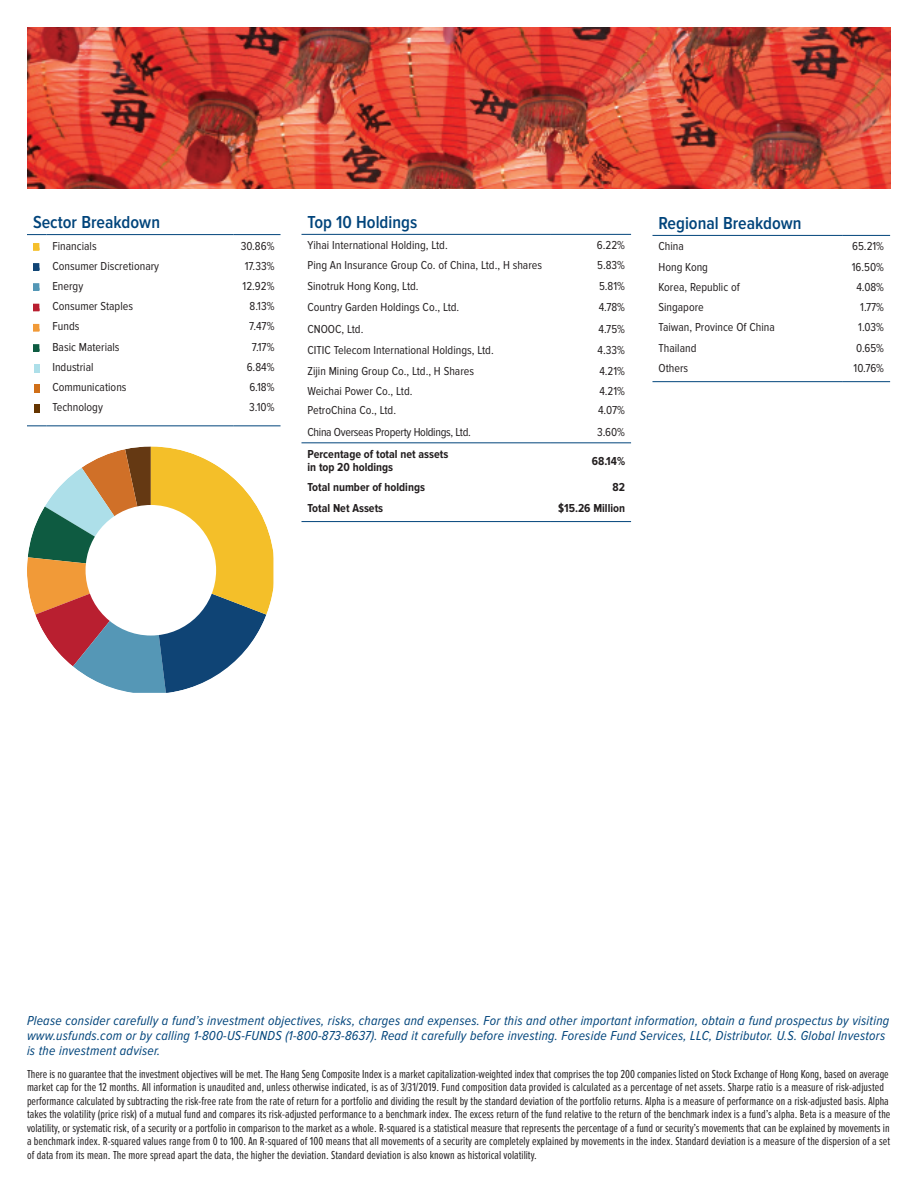
<style>
.page{position:relative;width:918px;height:1188px;background:#fff}
.page>*{position:absolute;margin:0;border:0;box-sizing:border-box;transform-origin:0 0}
.Blue_header{font:600 18px "Proxima Nova Cond";color:#00447b}
.small_disclosure{font:italic 13.5px/15px "Proxima Nova Cond";letter-spacing:.015em;color:#00447b}
.small_disclosure-2{font:12px/13.5px "Proxima Nova Ex Cn";letter-spacing:.005em;color:#231f20}
.table_copy{font:12px "Proxima Nova Cond";color:#231f20}
.table_copy-2{font:700 12px/13.5px "Proxima Nova Cond";color:#231f20}
.table_copy-3{font:12px "Proxima Nova Cond";letter-spacing:-.025em;color:#231f20}
</style>
<div class="page">
<img style="left:27px;top:27px;width:864px;height:162px">
<svg style="left:27px;top:234px;width:19px;height:1px"></svg>
<hr style="left:46px;top:234px;width:187px;height:1px;background:#00447b">
<hr style="left:233px;top:234px;width:48px;height:1px;background:#00447b">
<svg style="left:27px;top:425px;width:19px;height:1px"></svg>
<hr style="left:46px;top:425px;width:187px;height:1px;background:#00447b">
<hr style="left:233px;top:425px;width:48px;height:1px;background:#00447b">
<hr style="left:652px;top:235px;width:191px;height:1px;background:#00447b">
<hr style="left:843px;top:235px;width:47px;height:1px;background:#00447b">
<hr style="left:652px;top:381px;width:191px;height:1px;background:#00447b">
<hr style="left:843px;top:381px;width:47px;height:1px;background:#00447b">
<hr style="left:302px;top:521px;width:249px;height:1px;background:#00447b">
<hr style="left:551px;top:521px;width:80px;height:1px;background:#00447b">
<hr style="left:302px;top:443px;width:249px;height:1px;background:#00447b">
<hr style="left:551px;top:443px;width:80px;height:1px;background:#00447b">
<hr style="left:302px;top:234px;width:249px;height:1px;background:#00447b">
<hr style="left:551px;top:234px;width:80px;height:1px;background:#00447b">
<svg style="left:34px;top:243px;width:5px;height:8px"></svg>
<svg style="left:34px;top:304px;width:5px;height:7px"></svg>
<svg style="left:34px;top:283px;width:5px;height:8px"></svg>
<svg style="left:34px;top:263px;width:5px;height:8px"></svg>
<div style="left:34px;top:384px;width:5px;height:9px;background:#d06f18"></div>
<div style="left:34px;top:365px;width:5px;height:8px;background:#addfe9"></div>
<svg style="left:34px;top:344px;width:5px;height:8px"></svg>
<svg style="left:34px;top:324px;width:5px;height:8px"></svg>
<div style="left:34px;top:404px;width:5px;height:8px;background:#653500"></div>
<svg style="left:27px;top:446px;width:246px;height:247px"></svg>
<p class="Blue_header" style="left:33px;top:212px;width:129px">Sector Breakdown</p>
<p class="table_copy" style="left:52px;top:239px;width:46px">Financials</p>
<p class="table_copy" style="left:241px;top:239px;width:35px">30.86%</p>
<p class="table_copy" style="left:52px;top:259px;width:108px">Consumer Discretionary</p>
<p class="table_copy" style="left:245px;top:259px;width:31px">17.33%</p>
<p class="table_copy" style="left:52px;top:279px;width:32px">Energy</p>
<p class="table_copy" style="left:243px;top:279px;width:33px">12.92%</p>
<p class="table_copy" style="left:52px;top:300px;width:82px">Consumer Staples</p>
<p class="table_copy" style="left:250px;top:300px;width:26px">8.13%</p>
<p class="table_copy" style="left:52px;top:320px;width:28px">Funds</p>
<p class="table_copy" style="left:249px;top:320px;width:27px">7.47%</p>
<p class="table_copy" style="left:52px;top:340px;width:69px">Basic Materials</p>
<p class="table_copy" style="left:252px;top:340px;width:24px">7.17%</p>
<p class="table_copy" style="left:52px;top:360px;width:43px">Industrial</p>
<p class="table_copy" style="left:247px;top:360px;width:29px">6.84%</p>
<p class="table_copy" style="left:52px;top:381px;width:76px">Communications</p>
<p class="table_copy" style="left:249px;top:381px;width:27px">6.18%</p>
<p class="table_copy" style="left:52px;top:401px;width:52px">Technology</p>
<p class="table_copy" style="left:249px;top:401px;width:27px">3.10%</p>
<p class="Blue_header" style="left:308px;top:212px;width:111px">Top 10 Holdings</p>
<p class="table_copy" style="left:308px;top:239px;width:142px">Yihai International Holding, Ltd.</p>
<p class="table_copy" style="left:597px;top:239px;width:30px">6.22%</p>
<p class="table_copy" style="left:308px;top:259px;width:236px">Ping An Insurance Group Co. of China, Ltd., H shares</p>
<p class="table_copy" style="left:597px;top:259px;width:29px">5.83%</p>
<p class="table_copy" style="left:308px;top:279px;width:113px">Sinotruk Hong Kong, Ltd.</p>
<p class="table_copy" style="left:599px;top:279px;width:28px">5.81%</p>
<p class="table_copy" style="left:308px;top:300px;width:153px">Country Garden Holdings Co., Ltd.</p>
<p class="table_copy" style="left:599px;top:300px;width:28px">4.78%</p>
<p class="table_copy" style="left:308px;top:322px;width:57px">CNOOC, Ltd.</p>
<p class="table_copy" style="left:599px;top:322px;width:28px">4.75%</p>
<p class="table_copy" style="left:308px;top:343px;width:188px">CITIC Telecom International Holdings, Ltd.</p>
<p class="table_copy" style="left:598px;top:343px;width:29px">4.33%</p>
<p class="table_copy" style="left:308px;top:364px;width:168px">Zijin Mining Group Co., Ltd., H Shares</p>
<p class="table_copy" style="left:599px;top:364px;width:27px">4.21%</p>
<p class="table_copy" style="left:308px;top:384px;width:107px">Weichai Power Co., Ltd.</p>
<p class="table_copy" style="left:599px;top:384px;width:27px">4.21%</p>
<p class="table_copy" style="left:308px;top:404px;width:90px">PetroChina Co., Ltd.</p>
<p class="table_copy" style="left:598px;top:404px;width:28px">4.07%</p>
<p class="table_copy-3" style="left:308px;top:425px;width:165px">China Overseas Property Holdings, Ltd.</p>
<p class="table_copy" style="left:597px;top:425px;width:29px">3.60%</p>
<p class="table_copy-2" style="left:308px;top:447px;width:142px">Percentage of total net assets in top 20 holdings</p>
<p class="table_copy-2" style="left:592px;top:454px;width:35px">68.14%</p>
<p class="table_copy-2" style="left:308px;top:481px;width:119px">Total number of holdings</p>
<p class="table_copy-2" style="left:613px;top:481px;width:14px">82</p>
<p class="table_copy-2" style="left:308px;top:501px;width:77px">Total Net Assets</p>
<p class="table_copy-2" style="left:558px;top:501px;width:68px">$15.26 Million</p>
<p class="Blue_header" style="left:659px;top:213px;width:145px">Regional Breakdown</p>
<p class="table_copy" style="left:658px;top:240px;width:27px">China</p>
<p class="table_copy" style="left:852px;top:240px;width:33px">65.21%</p>
<p class="table_copy" style="left:658px;top:260px;width:51px">Hong Kong</p>
<p class="table_copy" style="left:852px;top:260px;width:34px">16.50%</p>
<p class="table_copy" style="left:658px;top:280px;width:83px">Korea, Republic of</p>
<p class="table_copy" style="left:856px;top:280px;width:29px">4.08%</p>
<p class="table_copy" style="left:658px;top:300px;width:47px">Singapore</p>
<p class="table_copy" style="left:860px;top:300px;width:25px">1.77%</p>
<p class="table_copy" style="left:658px;top:321px;width:118px">Taiwan, Province Of China</p>
<p class="table_copy" style="left:858px;top:321px;width:27px">1.03%</p>
<p class="table_copy" style="left:658px;top:341px;width:39px">Thailand</p>
<p class="table_copy" style="left:856px;top:341px;width:29px">0.65%</p>
<p class="table_copy" style="left:658px;top:361px;width:31px">Others</p>
<p class="table_copy" style="left:854px;top:361px;width:32px">10.76%</p>
<p class="small_disclosure" style="left:27px;top:1014px;width:864px">Please consider carefully a fund’s investment objectives, risks, charges and expenses. For this and other important information, obtain a fund prospectus by visiting www.usfunds.com or by calling 1-800-US-FUNDS (1-800-873-8637). Read it carefully before investing. Foreside Fund Services, LLC, Distributor. U.S. Global Investors is the investment adviser.</p>
<p class="small_disclosure-2" style="left:27px;top:1067px;width:865px">There is no guarantee that the investment objectives will be met. The Hang Seng Composite Index is a market capitalization-weighted index that comprises the top 200 companies listed on Stock Exchange of Hong Kong, based on average market cap for the 12 months. All information is unaudited and, unless otherwise indicated, is as of 3/31/2019. Fund composition data provided is calculated as a percentage of net assets. Sharpe ratio is a measure of risk-adjusted performance calculated by subtracting the risk-free rate from the rate of return for a portfolio and dividing the result by the standard deviation of the portfolio returns. Alpha is a measure of performance on a risk-adjusted basis. Alpha takes the volatility (price risk) of a mutual fund and compares its risk-adjusted performance to a benchmark index. The excess return of the fund relative to the return of the benchmark index is a fund’s alpha. Beta is a measure of the volatility, or systematic risk, of a security or a portfolio in comparison to the market as a whole. R-squared is a statistical measure that represents the percentage of a fund or security’s movements that can be explained by movements in a benchmark index. R-squared values range from 0 to 100. An R-squared of 100 means that all movements of a security are completely explained by movements in the index. Standard deviation is a measure of the dispersion of a set of data from its mean. The more spread apart the data, the higher the deviation. Standard deviation is also known as historical volatility.</p>
</div>
